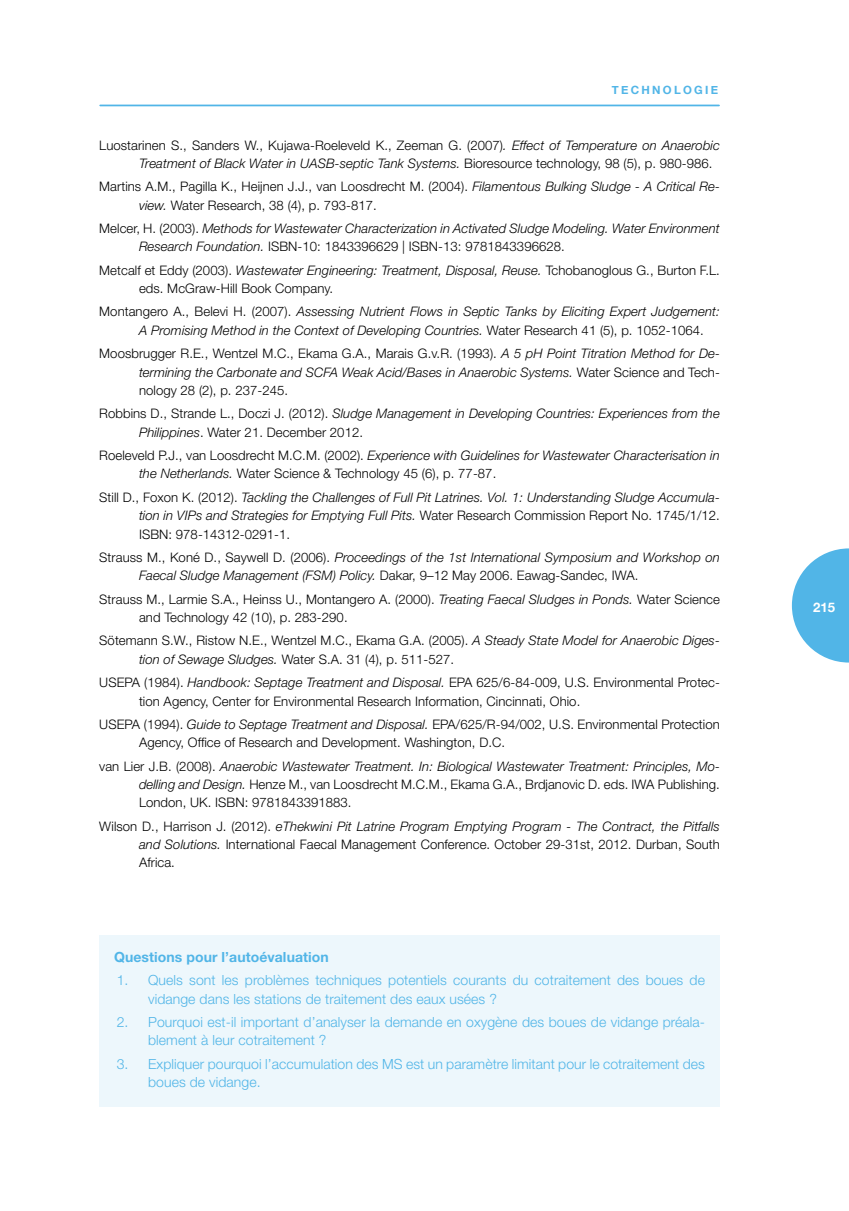
<style>
.page{position:relative;width:849px;height:1211px;background:#fff}
.page>*{position:absolute;margin:0;border:0;box-sizing:border-box;transform-origin:0 0}
.t1{font:300 14px/18.4px "Helvetica Neue LT Std";letter-spacing:.005em;color:#51b5e7}
.t2{font:700 14px "Helvetica Neue LT Std";letter-spacing:.005em;color:#51b5e7}
.t3{font:300 13.12px/18.4px "Helvetica Neue LT Std";letter-spacing:.005em;color:#000}
.t4{font:italic 300 13.12px/18.4px "Helvetica Neue LT Std";letter-spacing:.005em;color:#000}
.t5{font:700 13.12px "Helvetica Neue";color:#fff}
.t6{font:700 11.38px "Helvetica Neue";letter-spacing:.2em;color:#51b5e7}
.s1{font-style:italic}
.s2{font-style:normal}
</style>
<div class="page">
<svg style="left:791px;top:548px;width:57px;height:114px"></svg>
<hr style="left:100px;top:105px;width:618px;height:1px;background:#51b5e7">
<div style="left:99px;top:934px;width:620px;height:172px;background:#edf7fc"></div>
<p class="t6" style="left:611px;top:81px;width:108px">TECHNOLOGIE</p>
<p class="t3" style="left:139px;top:135px;width:582px;text-indent:-40px">Luostarinen S., Sanders W., Kujawa-Roeleveld K., Zeeman G. (2007)<span class="s1">. Effect of Temperature on Anaerobic<br>Treatment of Black Water in UASB-septic Tank Systems.</span> Bioresource technology, 98 (5), p. 980-986.</p>
<p class="t3" style="left:139px;top:177px;width:582px;text-indent:-40px">Martins A.M., Pagilla K., Heijnen J.J., van Loosdrecht M. (2004). <span class="s1">Filamentous Bulking Sludge - A Critical Re&shy;view.</span> Water Research, 38 (4), p. 793-817.</p>
<p class="t4" style="left:139px;top:219px;width:582px;text-indent:-40px"><span class="s2">Melcer, H. (2003).</span> Methods for Wastewater Characterization in Activated Sludge Modeling. Water Environment<br>Research Foundation. <span class="s2">ISBN-10: 1843396629 | ISBN-13: 9781843396628.</span></p>
<p class="t3" style="left:139px;top:260px;width:582px;text-indent:-40px">Metcalf et Eddy (2003). <span class="s1">Wastewater Engineering: Treatment, Disposal, Reuse.</span> Tchobanoglous G., Burton F.L. eds. McGraw-Hill Book Company.</p>
<p class="t4" style="left:139px;top:302px;width:582px;text-indent:-40px"><span class="s2">Montangero A., Belevi H. (2007).</span> Assessing Nutrient Flows in Septic Tanks by Eliciting Expert Judgement:<br>A Promising Method in the Context of Developing Countries. <span class="s2">Water Research 41 (5), p. 1052-1064.</span></p>
<p class="t3" style="left:139px;top:344px;width:582px;text-align:justify;text-indent:-40px">Moosbrugger R.E., Wentzel M.C., Ekama G.A., Marais G.v.R. (1993). <span class="s1">A 5 pH Point Titration Method for De&shy;termining the Carbonate and SCFA Weak Acid/Bases in Anaerobic Systems.</span> Water Science and Tech&shy;nology 28 (2), p. 237-245.</p>
<p class="t4" style="left:139px;top:404px;width:582px;text-indent:-40px"><span class="s2">Robbins D., Strande L., Doczi J. (2012).</span> Sludge Management in Developing Countries: Experiences from the<br>Philippines<span class="s2">. Water 21. December 2012.</span></p>
<p class="t3" style="left:139px;top:446px;width:582px;text-indent:-40px">Roeleveld P.J., van Loosdrecht M.C.M. (2002). <span class="s1">Experience with Guidelines for Wastewater Characterisation in the Netherlands.</span> Water Science &amp; Technology 45 (6), p. 77-87.</p>
<p class="t4" style="left:139px;top:488px;width:582px;text-align:justify;text-indent:-40px"><span class="s2">Still D., Foxon K. (2012).</span> Tackling the Challenges of Full Pit Latrines. Vol. 1: Understanding Sludge Accumula&shy;tion in VIPs and Strategies for Emptying Full Pits. <span class="s2">Water Research Commission Report No. 1745/1/12.<br>ISBN: 978-14312-0291-1.</span></p>
<p class="t4" style="left:139px;top:548px;width:582px;text-indent:-40px"><span class="s2">Strauss M., Koné D., Saywell D. (2006).</span> Proceedings of the 1st International Symposium and Workshop on<br>Faecal Sludge Management (FSM) Policy. <span class="s2">Dakar, 9–12 May 2006. Eawag-Sandec, IWA.</span></p>
<p class="t3" style="left:139px;top:589px;width:582px;text-indent:-40px">Strauss M., Larmie S.A., Heinss U., Montangero A. (2000). <span class="s1">Treating Faecal Sludges in Ponds.</span> Water Science and Technology 42 (10), p. 283-290.</p>
<p class="t3" style="left:139px;top:631px;width:582px;text-indent:-40px">Sötemann S.W., Ristow N.E., Wentzel M.C., Ekama G.A. (2005). <span class="s1">A Steady State Model for Anaerobic Diges&shy;tion of Sewage Sludges.</span> Water S.A. 31 (4), p. 511-527.</p>
<p class="t3" style="left:139px;top:673px;width:582px;text-indent:-40px">USEPA (1984). <span class="s1">Handbook: Septage Treatment and Disposal.</span> EPA 625/6-84-009, U.S. Environmental Protec&shy;tion Agency, Center for Environmental Research Information, Cincinnati, Ohio.</p>
<p class="t3" style="left:139px;top:714px;width:582px;text-indent:-40px">USEPA (1994). <span class="s1">Guide to Septage Treatment and Disposal.</span> EPA/625/R-94/002, U.S. Environmental Protection<br>Agency, Office of Research and Development. Washington, D.C.</p>
<p class="t3" style="left:139px;top:756px;width:582px;text-align:justify;text-indent:-40px">van Lier J.B. (2008). <span class="s1">Anaerobic Wastewater Treatment. In: Biological Wastewater Treatment: Principles, Mo&shy;delling and Design.</span> Henze M., van Loosdrecht M.C.M., Ekama G.A., Brdjanovic D. eds. IWA Publishing.<br>London, UK. ISBN: 9781843391883.</p>
<p class="t3" style="left:139px;top:816px;width:582px;text-align:justify;text-indent:-40px">Wilson D., Harrison J. (2012). <span class="s1">eThekwini Pit Latrine Program Emptying Program - The Contract, the Pitfalls and Solutions.</span> International Faecal Management Conference. October 29-31st, 2012. Durban, South Africa.</p>
<p class="t2" style="left:114px;top:948px;width:216px">Questions pour l’autoévaluation</p>
<p class="t1" style="left:148px;top:970px;width:558px;text-indent:-32px">1. Quels sont les problèmes techniques potentiels courants du cotraitement des boues de vidange dans les stations de traitement des eaux usées ?</p>
<p class="t1" style="left:148px;top:1012px;width:558px;text-indent:-32px">2. Pourquoi est-il important d’analyser la demande en oxygène des boues de vidange préala&shy;blement à leur cotraitement ?</p>
<p class="t1" style="left:148px;top:1054px;width:558px;text-indent:-32px">3. Expliquer pourquoi l’accumulation des MS est un paramètre limitant pour le cotraitement des boues de vidange.</p>
<p class="t5" style="left:813px;top:597px;width:23px">215</p>
</div>
